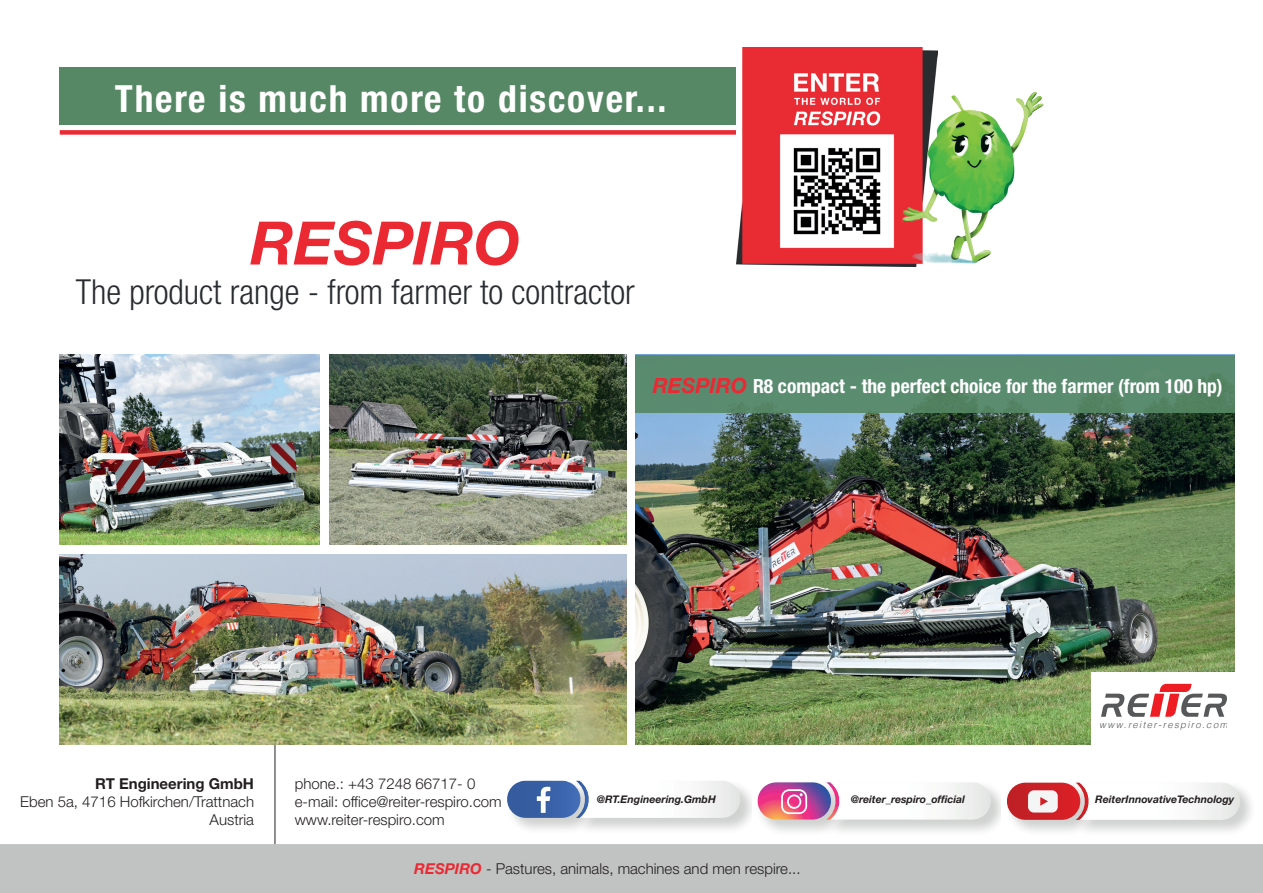
<style>
.page{position:relative;width:1263px;height:893px;background:#fff}
.page>*{position:absolute;margin:0;border:0;box-sizing:border-box;transform-origin:0 0}
.t1{font:60px "Helvetica Neue LT 76 Bd It";color:#ea2933}
.t2{font:37.5px "Helvetica Neue LT 77 Bd Cn";letter-spacing:.05em;color:#fff}
.t3{font:34.5px "Helvetica Neue LT 47 Lt Cn";color:#292c2f}
.t4{font:19.5px "Helvetica Neue LT 77 Bd Cn";color:#fff}
.t5{font:15px/18px "Helvetica Neue LT 45 Lt";color:#231f20;text-align:right}
.t6{font:15px "Helvetica Neue LT 75 Bd";color:#231f20}
.t7{font:10.5px "Helvetica Neue LT 76 Bd It";color:#231f20}
.t8{font:italic 300 9.45px "Helvetica";letter-spacing:.15em;color:#57585a}
.s1{font-family:"Helvetica Neue LT 76 Bd It";font-size:21px;color:#ea2933}
.s2{font-family:"Helvetica Neue LT 76 Bd It";color:#ea2933}
</style>
<div class="page">
<div style="left:0;top:837px;width:1263px;height:56px;background:#c1c3c2"></div>
<svg style="left:0;top:744px;width:1263px;height:100px"></svg>
<hr style="left:275px;top:744px;width:1px;height:100px;background:#231f20">
<img style="left:502px;top:781px;width:258px;height:57px">
<svg style="left:505px;top:781px;width:235px;height:37px"></svg>
<img style="left:752px;top:782px;width:250px;height:58px">
<svg style="left:755px;top:782px;width:236px;height:38px"></svg>
<img style="left:1002px;top:781px;width:258px;height:59px">
<svg style="left:1004px;top:783px;width:236px;height:37px"></svg>
<div style="left:60px;top:67px;width:759px;height:58px;background:#568865"></div>
<div style="left:60px;top:130px;width:759px;height:5px;background:#ea2933"></div>
<img style="left:329px;top:355px;width:298px;height:189px">
<img style="left:60px;top:355px;width:260px;height:189px">
<img style="left:737px;top:48px;width:200px;height:219px">
<img style="left:60px;top:555px;width:567px;height:189px">
<img style="left:636px;top:413px;width:598px;height:331px">
<div style="left:1091px;top:672px;width:144px;height:73px;background:#fff"></div>
<svg style="left:1101px;top:684px;width:126px;height:33px"></svg>
<div style="left:635px;top:355px;width:600px;height:58px;background:linear-gradient(to right,#5a8c71,#57886b)"></div>
<img style="left:876px;top:89px;width:168px;height:178px">
<h2 class="t2" style="left:115px;top:76px;width:553px">There is much more to discover...</h2>
<h1 class="t1" style="left:251px;top:206px;width:271px">RESPIRO</h1>
<h3 class="t3" style="left:76px;top:272px;width:560px">The product range - from farmer to contractor</h3>
<h3 class="t4" style="left:653px;top:375px;width:571px"><span class="s1">RESPIRO</span> R8 compact - the perfect choice for the farmer (from 100 hp)</h3>
<p class="t8" style="left:1099px;top:716px;width:130px">www.reiter-respiro.com</p>
<p class="t6" style="left:95px;top:774px;width:160px">RT Engineering GmbH</p>
<p class="t5" style="left:20px;top:792px;width:235px">Eben 5a, 4716 Hofkirchen/Trattnach<br>Austria</p>
<p class="t5" style="left:295px;top:775px;width:208px;text-align:left">phone.: +43 7248 66717- 0 e-mail: office@reiter-respiro.com www.reiter-respiro.com</p>
<p class="t7" style="left:597px;top:793px;width:121px">@RT.Engineering.GmbH</p>
<p class="t7" style="left:851px;top:793px;width:116px">@reiter_respiro_official</p>
<p class="t7" style="left:1095px;top:793px;width:141px">ReiterInnovativeTechnology</p>
<p class="t5" style="left:414px;top:859px;width:388px"><span class="s2">RESPIRO</span> - Pastures, animals, machines and men respire...</p>
</div>
